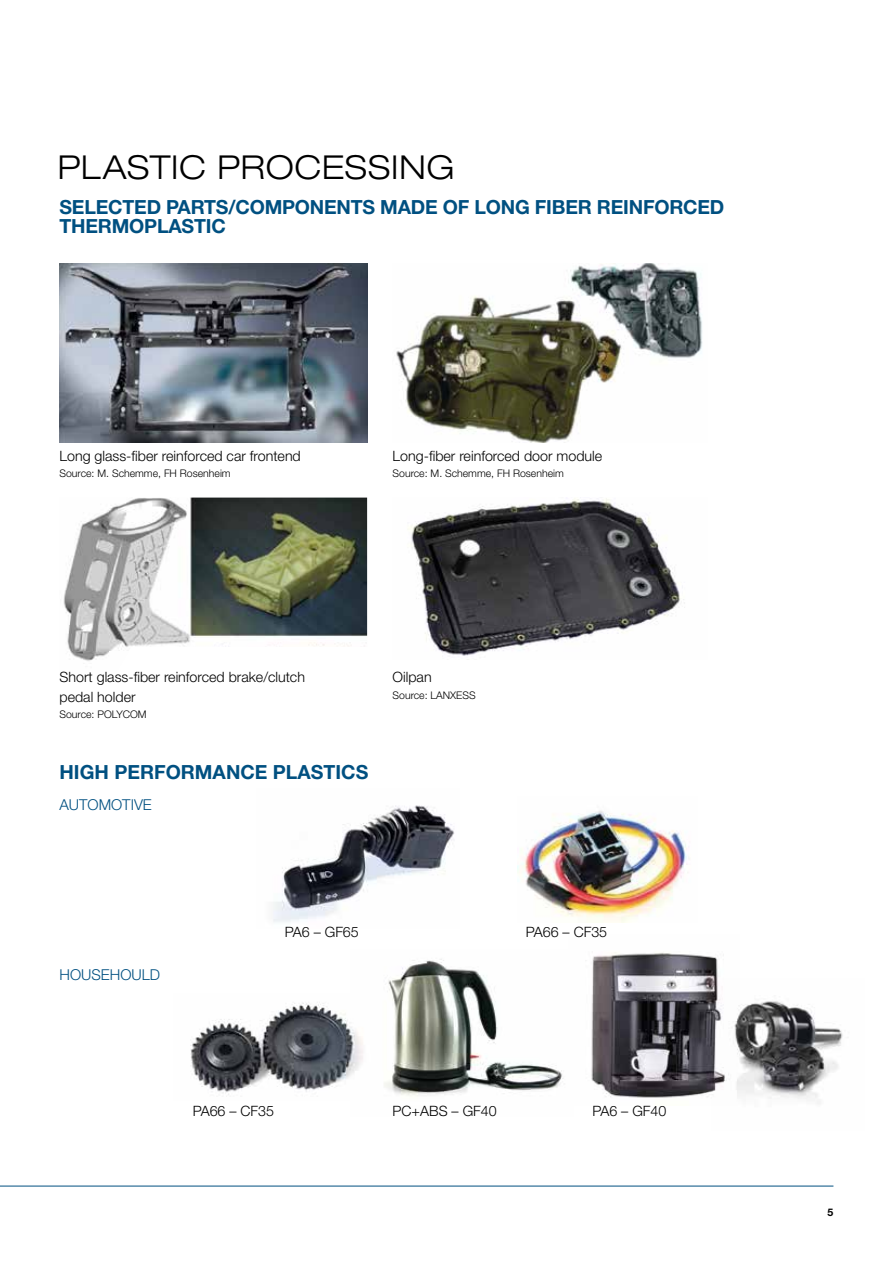
<style>
.page{position:relative;width:893px;height:1263px;background:#fff}
.page>*{position:absolute;margin:0;border:0;box-sizing:border-box;transform-origin:0 0}
.t1{font:300 expanded 33px "Helvetica Neue LT Std";letter-spacing:.02em;color:#000}
.t2{font:700 19.5px/19.5px "Helvetica Neue LT Std";letter-spacing:-.01em;color:#005081}
.t3{font:300 15px "Helvetica Neue LT Std";color:#005081}
.t4{font:300 14.25px/19.5px "Helvetica Neue LT Std";color:#000}
.t5{font:300 10.5px "Helvetica Neue LT Std";color:#000}
.t6{font:700 10.5px "Helvetica Neue LT Std";color:#000}
</style>
<div class="page">
<hr style="left:0;top:1186px;width:833px;height:1px;background:#005081">
<img style="left:591px;top:952px;width:127px;height:146px">
<img style="left:384px;top:959px;width:180px;height:138px">
<img style="left:190px;top:1002px;width:173px;height:93px">
<img style="left:518px;top:810px;width:172px;height:113px">
<img style="left:273px;top:805px;width:182px;height:117px">
<img style="left:60px;top:264px;width:307px;height:178px">
<img style="left:63px;top:497px;width:304px;height:164px">
<img style="left:396px;top:264px;width:307px;height:178px">
<img style="left:408px;top:498px;width:277px;height:158px">
<img style="left:712px;top:978px;width:131px;height:126px">
<h1 class="t1" style="left:57px;top:147px;width:399px">PLASTIC PROCESSING</h1>
<h2 class="t2" style="left:60px;top:197px;width:666px">SELECTED PARTS/COMPONENTS MADE OF LONG FIBER REINFORCED<br>THERMOPLASTIC</h2>
<p class="t4" style="left:60px;top:446px;width:243px">Long glass-fiber reinforced car frontend</p>
<p class="t5" style="left:60px;top:467px;width:173px">Source: M. Schemme, FH Rosenheim</p>
<p class="t4" style="left:393px;top:446px;width:211px">Long-fiber reinforced door module</p>
<p class="t5" style="left:393px;top:467px;width:173px">Source: M. Schemme, FH Rosenheim</p>
<p class="t4" style="left:60px;top:667px;width:247px">Short glass-fiber reinforced brake/clutch pedal holder</p>
<p class="t5" style="left:60px;top:708px;width:89px">Source: POLYCOM</p>
<h2 class="t2" style="left:60px;top:762px;width:310px">HIGH PERFORMANCE PLASTICS</h2>
<p class="t3" style="left:60px;top:796px;width:94px">AUTOMOTIVE</p>
<p class="t4" style="left:393px;top:667px;width:41px">Oilpan</p>
<p class="t5" style="left:393px;top:688px;width:85px">Source: LANXESS</p>
<p class="t3" style="left:60px;top:966px;width:102px">HOUSEHOULD</p>
<p class="t4" style="left:285px;top:922px;width:75px">PA6 – GF65</p>
<p class="t4" style="left:526px;top:922px;width:83px">PA66 – CF35</p>
<p class="t4" style="left:193px;top:1101px;width:83px">PA66 – CF35</p>
<p class="t4" style="left:393px;top:1101px;width:106px">PC+ABS – GF40</p>
<p class="t4" style="left:592px;top:1101px;width:75px">PA6 – GF40</p>
<p class="t6" style="left:828px;top:1205px;width:7px">5</p>
</div>
